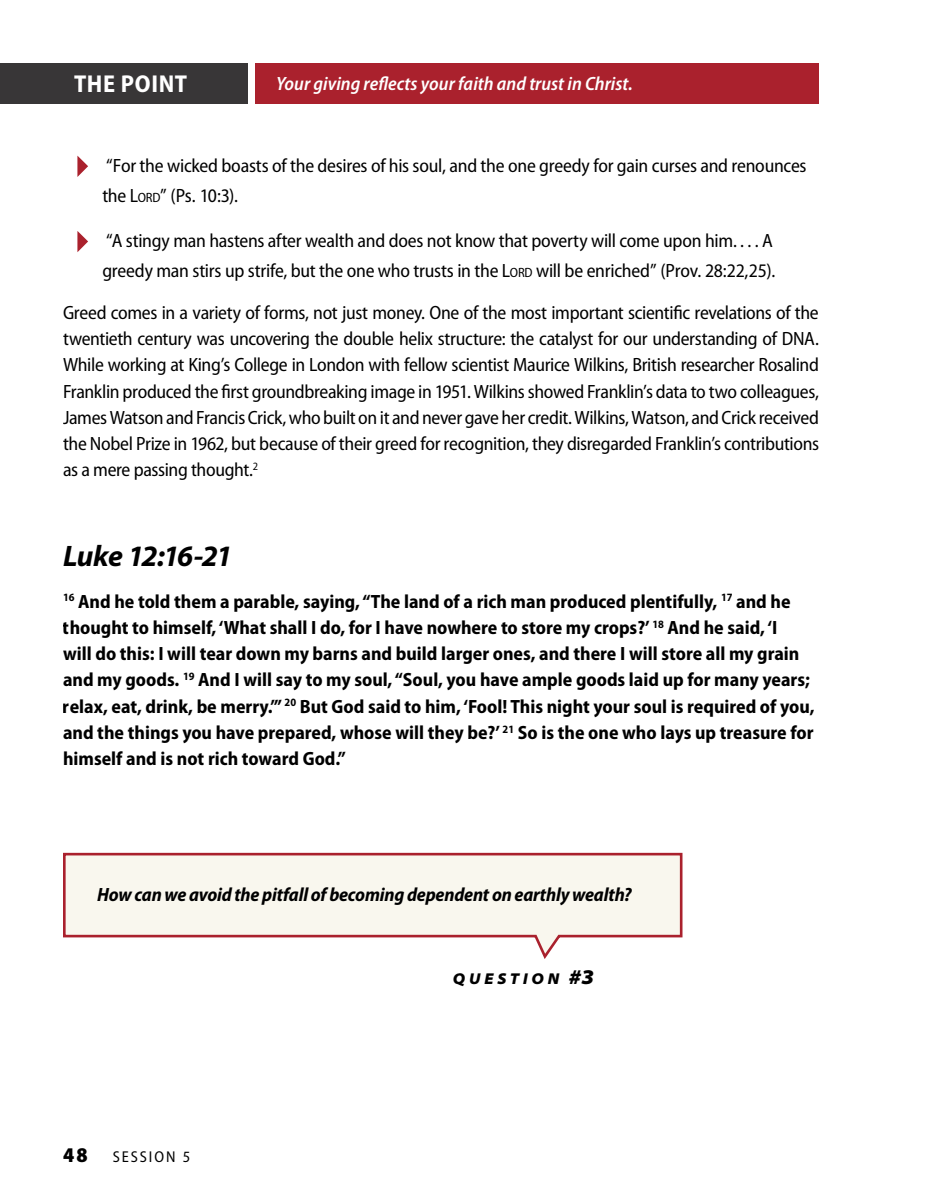
<style>
.page{position:relative;width:945px;height:1197px;background:#fff}
.page>*{position:absolute;margin:0;border:0;box-sizing:border-box;transform-origin:0 0}
.t1{font:italic 700 29.75px "Myriad Pro";letter-spacing:-.045em;color:#000}
.t2{font:700 semi-condensed 24.5px "Myriad Pro";letter-spacing:.025em;color:#fff}
.t3{font:900 semi-condensed 21px "Myriad Pro";color:#000}
.t4{font:semi-condensed 19.25px/26.2px "Myriad Pro";letter-spacing:-.015em;color:#000}
.t5{font:700 semi-condensed 19.25px/26.2px "Myriad Pro";color:#000}
.t6{font:italic 700 semi-condensed 19.25px "Myriad Pro";letter-spacing:-.01em;color:#000}
.t7{font:italic 600 semi-condensed 19.25px "Myriad Pro";color:#fff}
.t8{font:italic 900 semi-expanded 15.75px "Myriad Pro";letter-spacing:.235em;color:#000}
.t9{font:semi-condensed 15.75px "Myriad Pro";letter-spacing:.12em;color:#000}
.s1{font-size:13.47px}
.s2{font-size:21px}
</style>
<div class="page">
<div style="left:0;top:63px;width:248px;height:40px;background:#383637"></div>
<div style="left:255px;top:63px;width:564px;height:40px;background:#aa212d"></div>
<svg style="left:77px;top:156px;width:11px;height:21px"></svg>
<svg style="left:77px;top:231px;width:11px;height:21px"></svg>
<svg style="left:63px;top:852px;width:620px;height:107px"></svg>
<p class="t2" style="left:74px;top:70px;width:115px">THE POINT</p>
<p class="t7" style="left:276px;top:74px;width:358px">Your giving reflects your faith and trust in Christ.</p>
<p class="t4" style="left:102px;top:151px;width:706px;line-height:29.8px">“For the wicked boasts of the desires of his soul, and the one greedy for gain curses and renounces the L<span class="s1">ORD</span>” (Ps. 10:3).</p>
<p class="t4" style="left:102px;top:226px;width:674px;line-height:29.8px">“A stingy man hastens after wealth and does not know that poverty will come upon him. . . . A greedy man stirs up strife, but the one who trusts in the L<span class="s1">ORD</span> will be enriched” (Prov. 28:22,25).</p>
<p class="t4" style="left:63px;top:300px;width:758px;text-align:justify">Greed comes in a variety of forms, not just money. One of the most important scientific revelations of the twentieth century was uncovering the double helix structure: the catalyst for our understanding of DNA.<br>While working at King’s College in London with fellow scientist Maurice Wilkins, British researcher Rosalind Franklin produced the first groundbreaking image in 1951. Wilkins showed Franklin’s data to two colleagues, James Watson and Francis Crick, who built on it and never gave her credit. Wilkins, Watson, and Crick received the Nobel Prize in 1962, but because of their greed for recognition, they disregarded Franklin’s contributions as a mere passing thought.<sup>2</sup></p>
<h1 class="t1" style="left:63px;top:536px;width:171px">Luke 12:16-21</h1>
<p class="t5" style="left:63px;top:588px;width:753px"><sup>16</sup> And he told them a parable, saying, “The land of a rich man produced plentifully, <sup>17</sup> and he thought to himself, ‘What shall I do, for I have nowhere to store my crops?’ <sup>18</sup> And he said, ‘I<br>will do this: I will tear down my barns and build larger ones, and there I will store all my grain and my goods. <sup>19</sup> And I will say to my soul, “Soul, you have ample goods laid up for many years; relax, eat, drink, be merry.”’ <sup>20</sup> But God said to him, ‘Fool! This night your soul is required of you, and the things you have prepared, whose will they be?’ <sup>21</sup> So is the one who lays up treasure for himself and is not rich toward God.”</p>
<p class="t6" style="left:97px;top:884px;width:536px">How can we avoid the pitfall of becoming dependent on earthly wealth?</p>
<p class="t3" style="left:63px;top:1143px;width:26px">48</p>
<p class="t9" style="left:113px;top:1149px;width:79px">SESSION 5</p>
<p class="t8" style="left:453px;top:970px;width:143px">QUESTION <span class="s2">#3</span></p>
</div>
